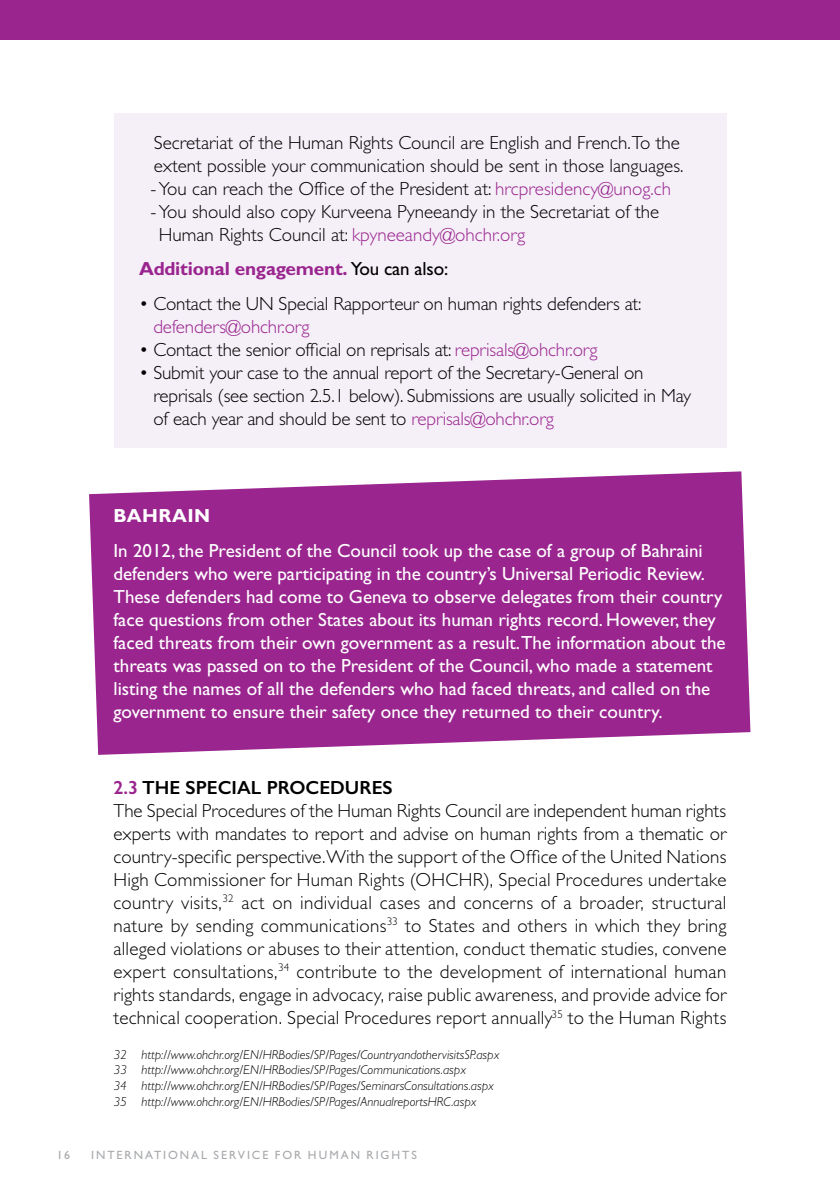
<style>
.page{position:relative;width:840px;height:1191px;background:#fff}
.page>*{position:absolute;margin:0;border:0;box-sizing:border-box;transform-origin:0 0}
.t1{font:300 19px/23px "Gill Sans Std";color:#000}
.t2{font:19px/23px "Gill Sans Std";color:#fff}
.t3{font:700 19px "Gill Sans Std";letter-spacing:-.01em;color:#9a258f}
.t4{font:600 19px "Gill Sans";color:#000}
.t5{font:300 19px "Gill Sans Std";letter-spacing:-.01em;color:#9a258f}
.t6{font:700 19px "Gill Sans Std";letter-spacing:.02em;color:#fff}
.t7{font:italic 300 13px/15.8px "Gill Sans Std";color:#000}
.t8{font:12px "Gill Sans Std";letter-spacing:.16em;color:#a7a9ac}
.s1{color:#9a258f}
.s2{font-weight:400;color:#000}
</style>
<div class="page">
<svg style="left:89px;top:471px;width:661px;height:284px;background:#a33999"></svg>
<div style="left:0;top:0;width:839px;height:40px;background:#9a258f"></div>
<div style="left:113px;top:113px;width:613px;height:335px;background:#f5eff7"></div>
<p class="t1" style="left:154px;top:131px;width:531px">Secretariat of the Human Rights Council are English and French.To the extent possible your communication should be sent in those languages.</p>
<p class="t1" style="left:150px;top:177px;width:522px">- You can reach the Office of the President at: <span class="s1">hrcpresidency@unog.ch</span></p>
<p class="t1" style="left:159px;top:200px;width:502px;text-indent:-8px">- You should also copy Kurveena Pyneeandy in the Secretariat of the<br>Human Rights Council at: <span class="s1">kpyneeandy@ohchr.org</span></p>
<p class="t3" style="left:139px;top:258px;width:310px">Additional engagement. <span class="s2">You can also:</span></p>
<p class="t1" style="left:139px;top:292px;width:503px">• Contact the UN Special Rapporteur on human rights defenders at:</p>
<p class="t5" style="left:153px;top:316px;width:157px">defenders@ohchr.org</p>
<p class="t1" style="left:139px;top:338px;width:459px">• Contact the senior official on reprisals at: <span class="s1">reprisals@ohchr.org</span></p>
<p class="t1" style="left:153px;top:361px;width:539px;text-indent:-14px">• Submit your case to the annual report of the Secretary-General on reprisals (see section 2.5.1 below). Submissions are usually solicited in May of each year and should be sent to <span class="s1">reprisals@ohchr.org</span></p>
<p class="t6" style="left:113px;top:505px;width:98px">BAHRAIN</p>
<p class="t2" style="left:113px;top:539px;width:613px">In 2012, the President of the Council took up the case of a group of Bahraini defenders who were participating in the country’s Universal Periodic Review.<br>These defenders had come to Geneva to observe delegates from their country face questions from other States about its human rights record. However, they faced threats from their own government as a result.The information about the threats was passed on to the President of the Council, who made a statement listing the names of all the defenders who had faced threats, and called on the government to ensure their safety once they returned to their country.</p>
<p class="t4" style="left:113px;top:776px;width:280px"><span class="s1">2.3</span> THE SPECIAL PROCEDURES</p>
<p class="t1" style="left:113px;top:799px;width:614px;text-align:justify">The Special Procedures of the Human Rights Council are independent human rights experts with mandates to report and advise on human rights from a thematic or country-specific perspective.With the support of the Office of the United Nations High Commissioner for Human Rights (OHCHR), Special Procedures undertake country visits,<sup>32</sup> act on individual cases and concerns of a broader, structural nature by sending communications<sup>33</sup> to States and others in which they bring alleged violations or abuses to their attention, conduct thematic studies, convene expert consultations,<sup>34</sup> contribute to the development of international human rights standards, engage in advocacy, raise public awareness, and provide advice for technical cooperation. Special Procedures report annually<sup>35</sup> to the Human Rights</p>
<p class="t7" style="left:113px;top:1046px;width:387px">32 http://www.ohchr.org/EN/HRBodies/SP/Pages/CountryandothervisitsSP.aspx 33 http://www.ohchr.org/EN/HRBodies/SP/Pages/Communications.aspx<br>34 http://www.ohchr.org/EN/HRBodies/SP/Pages/SeminarsConsultations.aspx 35 http://www.ohchr.org/EN/HRBodies/SP/Pages/AnnualreportsHRC.aspx</p>
<p class="t8" style="left:57px;top:1148px;width:15px">16</p>
<p class="t8" style="left:91px;top:1148px;width:327px">INTERNATIONAL SERVICE FOR HUMAN RIGHTS</p>
</div>
